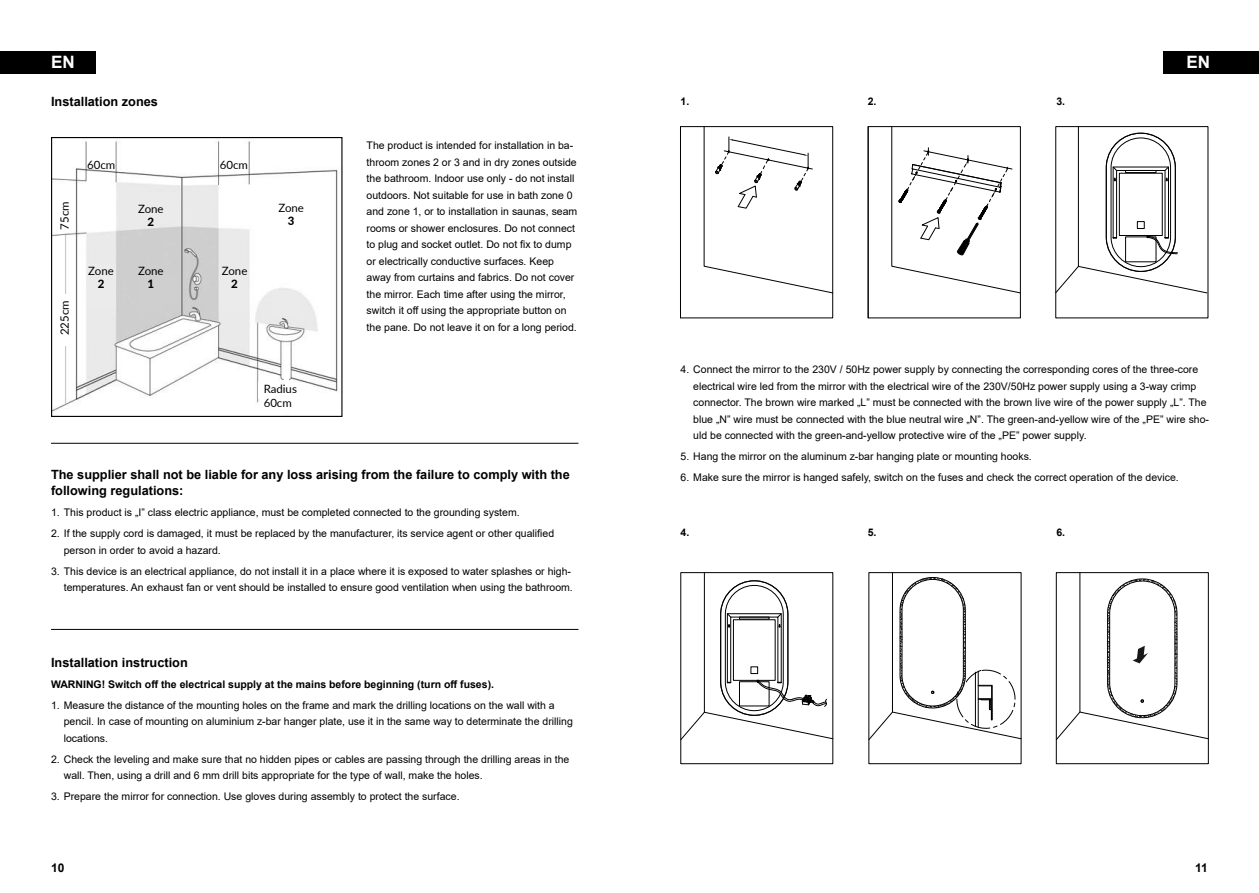
<style>
.page{position:relative;width:1259px;height:893px;background:#fff}
.page>*{position:absolute;margin:0;border:0;box-sizing:border-box;transform-origin:0 0}
.t1{font:700 17.1px "Arial";color:#fff}
.t2{font:700 12.75px/16.5px "Arial";color:#000}
.t3{font:700 12px "Arial";color:#000}
.t4{font:11.4px/13.5px "Lato";color:#000}
.t5{font:800 11.4px "Lato";color:#000}
.t6{font:10.5px/16.5px "Arial";color:#000}
.t7{font:700 10.5px "Arial";color:#000}
</style>
<div class="page">
<div style="left:0;top:51px;width:96px;height:22px;background:#000"></div>
<img style="left:53px;top:139px;width:285px;height:274px">
<div style="left:51px;top:137px;width:291px;height:280px;border:1px solid #000"></div>
<div style="left:141px;top:192px;width:38px;height:29px;background:#ebebeb"></div>
<div style="left:141px;top:275px;width:38px;height:29px;background:#cfcfcf"></div>
<div style="left:266px;top:189px;width:38px;height:29px;background:#fff"></div>
<div style="left:220px;top:144px;width:27px;height:29px;background:#fff"></div>
<div style="left:88px;top:139px;width:27px;height:29px;background:#fff"></div>
<div style="left:55px;top:188px;width:19px;height:38px;background:#fff"></div>
<div style="left:55px;top:294px;width:19px;height:51px;background:#fff"></div>
<div style="left:259px;top:381px;width:26px;height:17px;background:#fff"></div>
<div style="left:87px;top:264px;width:28px;height:42px;background:#ebebeb"></div>
<div style="left:219px;top:269px;width:28px;height:42px;background:#ebebeb"></div>
<svg style="left:272px;top:290px;width:28px;height:26px"></svg>
<hr style="left:51px;top:443px;width:527px;height:1px;background:#000">
<hr style="left:51px;top:629px;width:527px;height:1px;background:#000">
<div style="left:284px;top:380px;width:5px;height:32px;background:#fff"></div>
<svg style="left:284px;top:372px;width:34px;height:29px"></svg>
<div style="left:1163px;top:51px;width:96px;height:22px;background:#000"></div>
<hr style="left:680px;top:127px;width:1px;height:191px;background:#000">
<div style="left:868px;top:126px;width:152px;height:192px;border:1px solid #000"></div>
<svg style="left:703px;top:126px;width:130px;height:167px"></svg>
<svg style="left:891px;top:126px;width:130px;height:167px"></svg>
<svg style="left:1055px;top:126px;width:152px;height:167px"></svg>
<svg style="left:680px;top:572px;width:153px;height:168px"></svg>
<svg style="left:868px;top:572px;width:153px;height:168px"></svg>
<svg style="left:1055px;top:572px;width:154px;height:168px"></svg>
<h1 class="t1" style="left:51px;top:50px;width:25px">EN</h1>
<p class="t2" style="left:51px;top:94px;width:108px">Installation zones</p>
<p class="t4" style="left:57px;top:230px;width:30px;rotate:-90deg">75cm</p>
<p class="t4" style="left:57px;top:335px;width:36px;rotate:-90deg">225cm</p>
<p class="t4" style="left:87px;top:157px;width:30px">60cm</p>
<p class="t4" style="left:220px;top:157px;width:30px">60cm</p>
<p class="t4" style="left:88px;top:264px;width:27px">Zone</p>
<p class="t5" style="left:98px;top:276px;width:8px">2</p>
<p class="t4" style="left:138px;top:202px;width:27px">Zone</p>
<p class="t5" style="left:147px;top:214px;width:8px">2</p>
<p class="t4" style="left:138px;top:264px;width:27px">Zone</p>
<p class="t5" style="left:147px;top:276px;width:8px">1</p>
<p class="t4" style="left:222px;top:264px;width:27px">Zone</p>
<p class="t5" style="left:231px;top:276px;width:8px">2</p>
<p class="t4" style="left:278px;top:200px;width:27px">Zone</p>
<p class="t5" style="left:288px;top:213px;width:8px">3</p>
<p class="t4" style="left:264px;top:382px;width:35px">Radius<br>60cm</p>
<p class="t6" style="left:367px;top:137px;width:212px">The product is intended for installation in ba&shy;throom zones 2 or 3 and in dry zones outside the bathroom. Indoor use only - do not install outdoors. Not suitable for use in bath zone 0 and zone 1, or to installation in saunas, seam rooms or shower enclosures. Do not connect to plug and socket outlet. Do not fix to dump or electrically conductive surfaces. Keep away from curtains and fabrics. Do not cover the mirror. Each time after using the mirror, switch it off using the appropriate button on the pane. Do not leave it on for a long period.</p>
<p class="t2" style="left:51px;top:466px;width:520px">The supplier shall not be liable for any loss arising from the failure to comply with the following regulations:</p>
<p class="t6" style="left:51px;top:504px;width:470px">1. This product is „I” class electric appliance, must be completed connected to the grounding system.</p>
<p class="t6" style="left:64px;top:525px;width:492px;text-indent:-13px">2. If the supply cord is damaged, it must be replaced by the manufacturer, its service agent or other qualified person in order to avoid a hazard.</p>
<p class="t6" style="left:51px;top:563px;width:523px;text-align:right">3. This device is an electrical appliance, do not install it in a place where it is exposed to water splashes or high&shy;temperatures. An exhaust fan or vent should be installed to ensure good ventilation when using the bathroom.</p>
<p class="t2" style="left:51px;top:654px;width:138px">Installation instruction</p>
<p class="t7" style="left:51px;top:677px;width:444px">WARNING! Switch off the electrical supply at the mains before beginning (turn off fuses).</p>
<p class="t6" style="left:64px;top:697px;width:510px;text-indent:-13px">1. Measure the distance of the mounting holes on the frame and mark the drilling locations on the wall with a pencil. In case of mounting on aluminium z-bar hanger plate, use it in the same way to determinate the drilling locations.</p>
<p class="t6" style="left:64px;top:751px;width:507px;text-indent:-13px">2. Check the leveling and make sure that no hidden pipes or cables are passing through the drilling areas in the wall. Then, using a drill and 6 mm drill bits appropriate for the type of wall, make the holes.</p>
<p class="t6" style="left:51px;top:788px;width:410px">3. Prepare the mirror for connection. Use gloves during assembly to protect the surface.</p>
<p class="t7" style="left:680px;top:94px;width:10px">1.</p>
<p class="t7" style="left:867px;top:94px;width:10px">2.</p>
<p class="t7" style="left:1056px;top:94px;width:10px">3.</p>
<h1 class="t1" style="left:1186px;top:50px;width:25px">EN</h1>
<p class="t6" style="left:693px;top:361px;width:517px;text-indent:-13px">4. Connect the mirror to the 230V / 50Hz power supply by connecting the corresponding cores of the three-core electrical wire led from the mirror with the electrical wire of the 230V/50Hz power supply using a 3-way crimp connector. The brown wire marked „L” must be connected with the brown live wire of the power supply „L”. The blue „N” wire must be connected with the blue neutral wire „N”. The green-and-yellow wire of the „PE” wire sho&shy;uld be connected with the green-and-yellow protective wire of the „PE” power supply.</p>
<p class="t6" style="left:680px;top:448px;width:353px">5. Hang the mirror on the aluminum z-bar hanging plate or mounting hooks.</p>
<p class="t6" style="left:680px;top:469px;width:500px">6. Make sure the mirror is hanged safely, switch on the fuses and check the correct operation of the device.</p>
<p class="t7" style="left:680px;top:525px;width:10px">4.</p>
<p class="t7" style="left:867px;top:525px;width:10px">5.</p>
<p class="t7" style="left:1056px;top:525px;width:10px">6.</p>
<p class="t3" style="left:51px;top:859px;width:15px">10</p>
<p class="t3" style="left:1195px;top:859px;width:14px">11</p>
</div>
